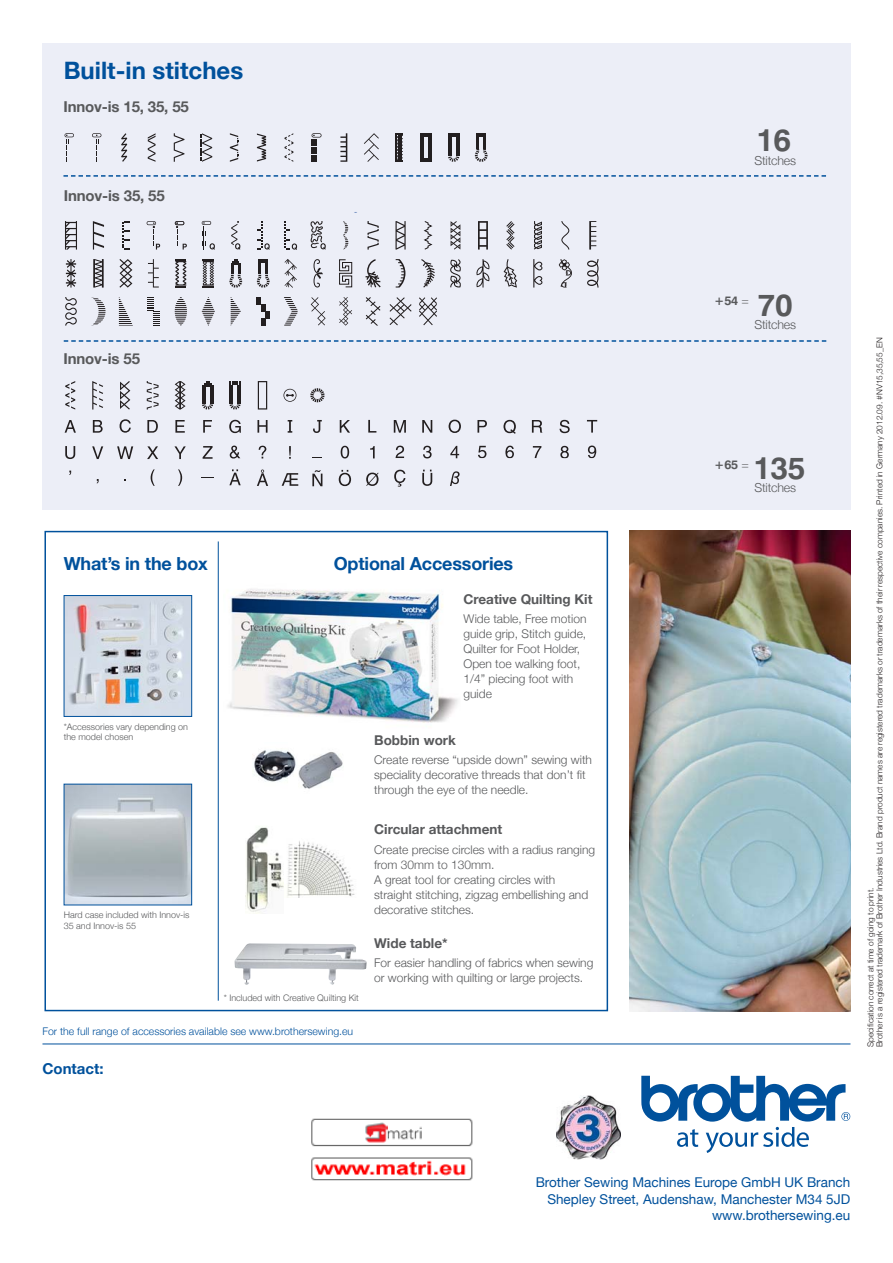
<style>
.page{position:relative;width:893px;height:1263px;background:#fff}
.page>*{position:absolute;margin:0;border:0;box-sizing:border-box;transform-origin:0 0}
.t1{font:700 31.05px "Swiss 721 BT";letter-spacing:-.015em;color:#58595b}
.t2{font:700 24px "Helvetica Neue";color:#00519c}
.t3{font:700 18px "Helvetica Neue";letter-spacing:-.01em;color:#00519c}
.t4{font:700 15px "Helvetica Neue";letter-spacing:-.01em;color:#58595b}
.t5{font:700 15px "Helvetica Neue";color:#00519c}
.t6{font:13.5px/16.5px "Helvetica Neue";color:#00519c;text-align:right}
.t7{font:700 13.5px "Helvetica Neue";color:#58595b}
.t8{font:300 12.45px "Helvetica Neue";letter-spacing:-.015em;color:#58595b}
.t9{font:700 12.45px "Swiss 721 BT";color:#58595b}
.t10{font:300 12px/15px "Helvetica Neue";color:#58595b}
.t11{font:300 10.5px "Helvetica Neue";color:#00519c}
.t12{font:300 9px/10.5px "Helvetica Neue";color:#58595b}
.t13{font:300 8.25px/9px "Helvetica Neue";color:#231f20}
.s1{font-family:"Helvetica Neue";font-weight:300}
</style>
<div class="page">
<svg style="left:641px;top:1076px;width:209px;height:77px"></svg>
<hr style="left:42px;top:1044px;width:808px;height:1px;background:#00519c">
<img style="left:557px;top:1095px;width:64px;height:64px">
<div style="left:44px;top:531px;width:564px;height:480px;border:2px solid #00519c"></div>
<img style="left:629px;top:531px;width:221px;height:480px">
<div style="left:42px;top:43px;width:808px;height:467px;background:#eceef7"></div>
<svg style="left:64px;top:133px;width:424px;height:29px"></svg>
<svg style="left:64px;top:381px;width:534px;height:106px"></svg>
<svg style="left:65px;top:220px;width:534px;height:106px"></svg>
<img style="left:287px;top:841px;width:68px;height:57px">
<img style="left:246px;top:827px;width:38px;height:86px">
<img style="left:254px;top:750px;width:89px;height:39px">
<img style="left:66px;top:597px;width:124px;height:118px">
<div style="left:64px;top:595px;width:128px;height:122px;border:1px solid #00519c"></div>
<img style="left:66px;top:786px;width:124px;height:117px">
<img style="left:234px;top:943px;width:133px;height:42px">
<svg style="left:63px;top:175px;width:763px;height:2px"></svg>
<svg style="left:64px;top:340px;width:762px;height:2px"></svg>
<hr style="left:218px;top:541px;width:1px;height:460px;background:#00519c">
<img style="left:227px;top:589px;width:231px;height:134px">
<img style="left:311px;top:1118px;width:162px;height:63px">
<h2 class="t2" style="left:64px;top:56px;width:181px">Built-in stitches</h2>
<p class="t4" style="left:63px;top:97px;width:127px">Innov-is 15, 35, 55</p>
<p class="t4" style="left:64px;top:186px;width:102px">Innov-is 35, 55</p>
<p class="t4" style="left:63px;top:349px;width:78px">Innov-is 55</p>
<h3 class="t3" style="left:64px;top:552px;width:146px">What’s in the box</h3>
<p class="t12" style="left:64px;top:721px;width:126px">*Accessories vary depending on the model chosen</p>
<p class="t12" style="left:64px;top:910px;width:127px">Hard case included with Innov-is<br>35 and Innov-is 55</p>
<h3 class="t3" style="left:334px;top:552px;width:181px">Optional Accessories</h3>
<p class="t7" style="left:463px;top:591px;width:130px">Creative Quilting Kit</p>
<p class="t10" style="left:463px;top:611px;width:124px">Wide table, Free motion guide grip, Stitch guide,<br>Quilter for Foot Holder,<br>Open toe walking foot,<br>1/4” piecing foot with guide</p>
<p class="t7" style="left:374px;top:732px;width:83px">Bobbin work</p>
<p class="t10" style="left:374px;top:752px;width:219px">Create reverse “upside down” sewing with speciality decorative threads that don’t fit through the eye of the needle.</p>
<p class="t7" style="left:374px;top:821px;width:129px">Circular attachment</p>
<p class="t10" style="left:374px;top:842px;width:222px">Create precise circles with a radius ranging from 30mm to 130mm.<br>A great tool for creating circles with straight stitching, zigzag embellishing and decorative stitches.</p>
<p class="t12" style="left:224px;top:992px;width:137px">* Included with Creative Quilting Kit</p>
<p class="t7" style="left:374px;top:935px;width:75px">Wide table*</p>
<p class="t10" style="left:374px;top:955px;width:221px">For easier handling of fabrics when sewing or working with quilting or large projects.</p>
<p class="t11" style="left:42px;top:1024px;width:312px">For the full range of accessories available see www.brothersewing.eu</p>
<p class="t5" style="left:42px;top:1060px;width:63px">Contact:</p>
<h1 class="t1" style="left:756px;top:125px;width:36px">16</h1>
<p class="t8" style="left:754px;top:153px;width:43px">Stitches</p>
<h1 class="t1" style="left:758px;top:289px;width:36px">70</h1>
<p class="t8" style="left:754px;top:317px;width:43px">Stitches</p>
<p class="t9" style="left:714px;top:295px;width:36px">+54 <span class="s1">=</span></p>
<h1 class="t1" style="left:753px;top:453px;width:53px">135</h1>
<p class="t8" style="left:754px;top:480px;width:43px">Stitches</p>
<p class="t9" style="left:714px;top:458px;width:36px">+65 <span class="s1">=</span></p>
<p class="t13" style="left:866px;top:1047px;width:711px;rotate:-90deg">Specification correct at time of going to print.<br>Brother is a registered trademark of Brother Industries Ltd. Brand product names are registered trademarks or trademarks of their respective companies. Printed in Germany 2012.09. #NV15,35,55_EN</p>
<p class="t6" style="left:536px;top:1174px;width:316px">Brother Sewing Machines Europe GmbH UK Branch<br>Shepley Street, Audenshaw, Manchester M34 5JD www.brothersewing.eu</p>
</div>
